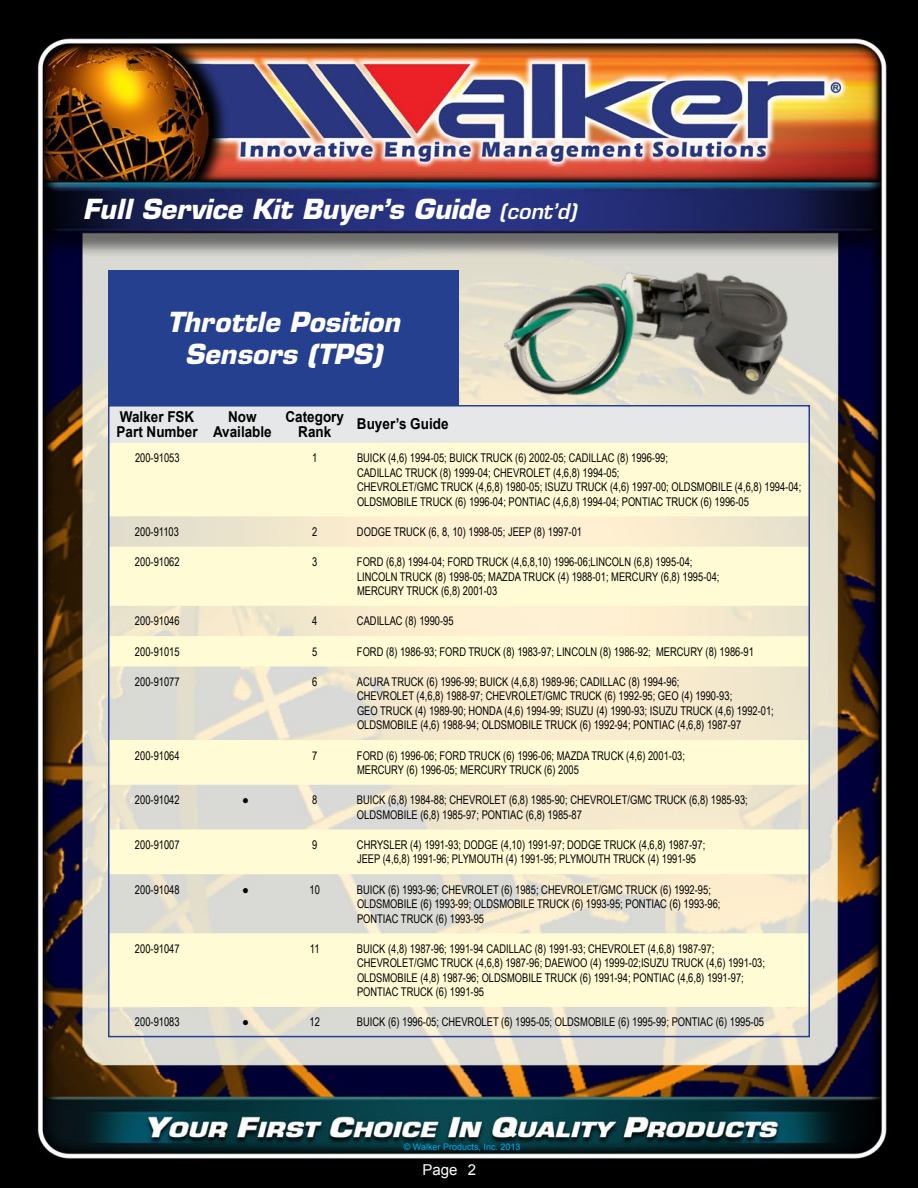
<style>
.page{position:relative;width:918px;height:1188px;background:#fff}
.page>*{position:absolute;margin:0;border:0;box-sizing:border-box;transform-origin:0 0}
.t1{font:italic 700 27px/32.4px "Eurostile";color:#fff;text-align:center}
.t2{font:700 15px/15px "Arial";color:#000;text-align:center;scale:.9 1}
.t3{font:15px "Arial";color:#fff}
.t4{font:12px/14.4px "Arial Narrow";color:#000;scale:.95 1}
.t5{font:12px "Arial";color:#000;scale:.95 1}
.t6{font:9px "Arial";color:#00aeef}
.s1{font-weight:600;font-size:21px}
</style>
<div class="page">
<img style="left:0;top:0;width:918px;height:1188px">
<div style="left:108px;top:270px;width:351px;height:135px;background:#25408f"></div>
<img style="left:481px;top:178px;width:340px;height:324px">
<div style="left:111px;top:408px;width:696px;height:35px;background:#e6e7e8"></div>
<svg style="left:111px;top:443px;width:696px;height:564px;background:#f7f2d2"></svg>
<h1 class="t1" style="left:83px;top:193px;width:495px">Full Service Kit Buyer’s Guide <span class="s1">(cont’d)</span></h1>
<h1 class="t1" style="left:167px;top:306px;width:234px">Throttle Position<br>Sensors (TPS)</h1>
<p class="t2" style="left:117px;top:410px;width:92px;text-align:left">Walker FSK<br>Part Number</p>
<p class="t2" style="left:213px;top:410px;width:67px">Now<br>Available</p>
<p class="t2" style="left:286px;top:410px;width:67px">Category<br>Rank</p>
<p class="t2" style="left:357px;top:417px;width:103px">Buyer’s Guide</p>
<p class="t4" style="left:135px;top:450px;width:49px">200-91053</p>
<p class="t4" style="left:312px;top:450px;width:7px">1</p>
<p class="t4" style="left:357px;top:450px;width:469px">BUICK (4,6) 1994-05; BUICK TRUCK (6) 2002-05; CADILLAC (8) 1996-99;<br>CADILLAC TRUCK (8) 1999-04; CHEVROLET (4,6,8) 1994-05;<br>CHEVROLET/GMC TRUCK (4,6,8) 1980-05; ISUZU TRUCK (4,6) 1997-00; OLDSMOBILE (4,6,8) 1994-04; OLDSMOBILE TRUCK (6) 1996-04; PONTIAC (4,6,8) 1994-04; PONTIAC TRUCK (6) 1996-05</p>
<p class="t4" style="left:135px;top:524px;width:48px">200-91103</p>
<p class="t4" style="left:312px;top:524px;width:7px">2</p>
<p class="t4" style="left:357px;top:524px;width:239px">DODGE TRUCK (6, 8, 10) 1998-05; JEEP (8) 1997-01</p>
<p class="t4" style="left:135px;top:554px;width:49px">200-91062</p>
<p class="t4" style="left:312px;top:554px;width:7px">3</p>
<p class="t4" style="left:357px;top:554px;width:383px">FORD (6,8) 1994-04; FORD TRUCK (4,6,8,10) 1996-06;LINCOLN (6,8) 1995-04;<br>LINCOLN TRUCK (8) 1998-05; MAZDA TRUCK (4) 1988-01; MERCURY (6,8) 1995-04;<br>MERCURY TRUCK (6,8) 2001-03</p>
<p class="t4" style="left:135px;top:613px;width:49px">200-91046</p>
<p class="t4" style="left:312px;top:613px;width:7px">4</p>
<p class="t4" style="left:357px;top:613px;width:103px">CADILLAC (8) 1990-95</p>
<p class="t4" style="left:135px;top:644px;width:49px">200-91015</p>
<p class="t4" style="left:312px;top:644px;width:7px">5</p>
<p class="t4" style="left:357px;top:644px;width:419px">FORD (8) 1986-93; FORD TRUCK (8) 1983-97; LINCOLN (8) 1986-92; MERCURY (8) 1986-91</p>
<p class="t4" style="left:135px;top:674px;width:49px">200-91077</p>
<p class="t4" style="left:312px;top:674px;width:7px">6</p>
<p class="t4" style="left:357px;top:674px;width:440px">ACURA TRUCK (6) 1996-99; BUICK (4,6,8) 1989-96; CADILLAC (8) 1994-96;<br>CHEVROLET (4,6,8) 1988-97; CHEVROLET/GMC TRUCK (6) 1992-95; GEO (4) 1990-93;<br>GEO TRUCK (4) 1989-90; HONDA (4,6) 1994-99; ISUZU (4) 1990-93; ISUZU TRUCK (4,6) 1992-01; OLDSMOBILE (4,6) 1988-94; OLDSMOBILE TRUCK (6) 1992-94; PONTIAC (4,6,8) 1987-97</p>
<p class="t4" style="left:135px;top:748px;width:49px">200-91064</p>
<p class="t4" style="left:312px;top:748px;width:7px">7</p>
<p class="t4" style="left:357px;top:748px;width:347px">FORD (6) 1996-06; FORD TRUCK (6) 1996-06; MAZDA TRUCK (4,6) 2001-03;<br>MERCURY (6) 1996-05; MERCURY TRUCK (6) 2005</p>
<p class="t4" style="left:135px;top:792px;width:49px">200-91042</p>
<p class="t5" style="left:242px;top:792px;width:9px">●</p>
<p class="t4" style="left:312px;top:792px;width:7px">8</p>
<p class="t4" style="left:357px;top:792px;width:413px">BUICK (6,8) 1984-88; CHEVROLET (6,8) 1985-90; CHEVROLET/GMC TRUCK (6,8) 1985-93;<br>OLDSMOBILE (6,8) 1985-97; PONTIAC (6,8) 1985-87</p>
<p class="t4" style="left:135px;top:837px;width:49px">200-91007</p>
<p class="t4" style="left:312px;top:837px;width:7px">9</p>
<p class="t4" style="left:357px;top:837px;width:368px">CHRYSLER (4) 1991-93; DODGE (4,10) 1991-97; DODGE TRUCK (4,6,8) 1987-97;<br>JEEP (4,6,8) 1991-96; PLYMOUTH (4) 1991-95; PLYMOUTH TRUCK (4) 1991-95</p>
<p class="t4" style="left:135px;top:882px;width:49px">200-91048</p>
<p class="t5" style="left:242px;top:882px;width:9px">●</p>
<p class="t4" style="left:310px;top:882px;width:12px">10</p>
<p class="t4" style="left:357px;top:882px;width:384px">BUICK (6) 1993-96; CHEVROLET (6) 1985; CHEVROLET/GMC TRUCK (6) 1992-95;<br>OLDSMOBILE (6) 1993-99; OLDSMOBILE TRUCK (6) 1993-95; PONTIAC (6) 1993-96;<br>PONTIAC TRUCK (6) 1993-95</p>
<p class="t4" style="left:135px;top:941px;width:49px">200-91047</p>
<p class="t4" style="left:310px;top:941px;width:12px">11</p>
<p class="t4" style="left:357px;top:941px;width:431px">BUICK (4,8) 1987-96; 1991-94 CADILLAC (8) 1991-93; CHEVROLET (4,6,8) 1987-97; CHEVROLET/GMC TRUCK (4,6,8) 1987-96; DAEWOO (4) 1999-02;ISUZU TRUCK (4,6) 1991-03; OLDSMOBILE (4,8) 1987-96; OLDSMOBILE TRUCK (6) 1991-94; PONTIAC (4,6,8) 1991-97; PONTIAC TRUCK (6) 1991-95</p>
<p class="t4" style="left:135px;top:1015px;width:49px">200-91083</p>
<p class="t5" style="left:242px;top:1014px;width:9px">●</p>
<p class="t4" style="left:310px;top:1015px;width:12px">12</p>
<p class="t4" style="left:357px;top:1015px;width:430px">BUICK (6) 1996-05; CHEVROLET (6) 1995-05; OLDSMOBILE (6) 1995-99; PONTIAC (6) 1995-05</p>
<p class="t6" style="left:404px;top:1141px;width:118px">© Walker Products, Inc. 2013</p>
<p class="t3" style="left:422px;top:1160px;width:55px">Page 2</p>
</div>
